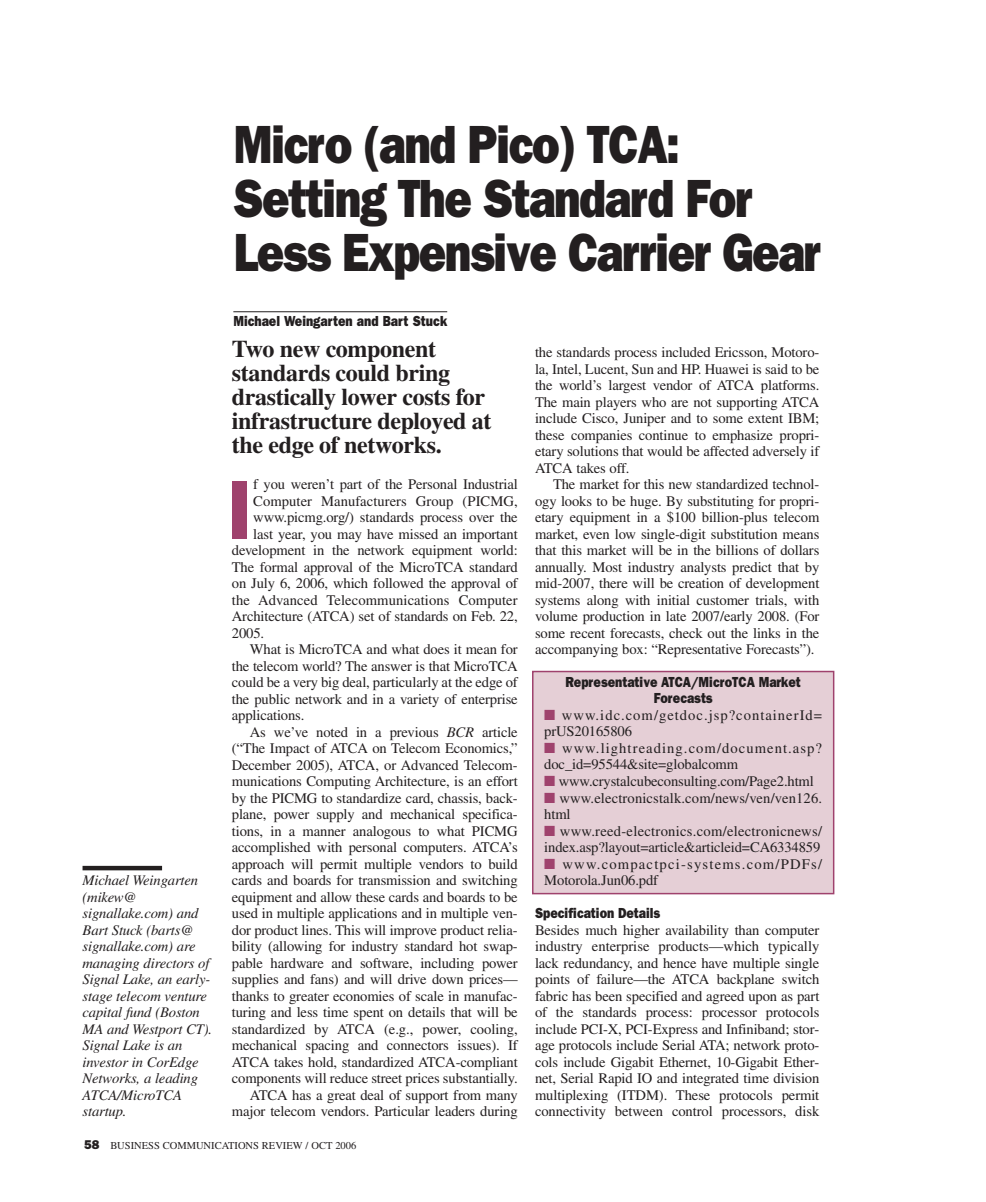
<style>
.page{position:relative;width:986px;height:1202px;background:#fff}
.page>*{position:absolute;margin:0;border:0;box-sizing:border-box;transform-origin:0 0}
.t1{font:800 84px "Franklin Gothic";color:#9f426d;scale:.8 1}
.t2{font:800 54px/54px "Franklin Gothic";letter-spacing:-.03em;color:#231f20;scale:.85 1}
.t3{font:700 24px/24px "Times";letter-spacing:-.015em;color:#231f20}
.t4{font:14.7px/16.5px "Times";letter-spacing:-.01em;color:#231f20;text-align:justify}
.t5{font:italic 14.7px/16.5px "Times";letter-spacing:-.01em;color:#231f20}
.t6{font:14.7px/16.5px "Times";letter-spacing:.07em;color:#231f20}
.t7{font:800 14.7px/16.5px "Franklin Gothic";color:#231f20;text-align:center;scale:.85 1}
.t8{font:14.7px/16.5px "Times";letter-spacing:.08em;color:#231f20}
.t9{font:14.7px/16.5px "Times";letter-spacing:.01em;color:#231f20}
.t10{font:10.5px "Times";color:#231f20}
.s1{font-style:italic}
.s2{color:#9f426d}
.s3{font-family:"Franklin Gothic";font-weight:800;font-size:12.75px}
</style>
<div class="page">
<hr style="left:82px;top:866px;width:80px;height:4px;background:#231f20">
<hr style="left:233px;top:311px;width:214px;height:1px;background:#231f20">
<div style="left:532px;top:671px;width:301px;height:222px;background:#e5cfd6"></div>
<div style="left:532px;top:670px;width:302px;height:224px;border:2px solid #9f426d"></div>
<p class="t5" style="left:82px;top:873px;width:131px">Michael Weingarten (mikew@ signallake.com) and<br>Bart Stuck (barts@ signallake.com) are managing directors of<br>Signal Lake, an early&shy;stage telecom venture capital fund (Boston<br>MA and Westport CT).<br>Signal Lake is an investor in CorEdge<br>Networks, a leading<br>ATCA/MicroTCA startup.</p>
<h2 class="t2" style="left:233px;top:122px;width:693px">Micro (and Pico) TCA:<br>Setting The Standard For<br>Less Expensive Carrier Gear</h2>
<p class="t7" style="left:233px;top:313px;width:253px">Michael Weingarten and Bart Stuck</p>
<h3 class="t3" style="left:232px;top:339px;width:261px">Two new component standards could bring drastically lower costs for infrastructure deployed at the edge of networks.</h3>
<h1 class="t1" style="left:228px;top:481px;width:28px">I</h1>
<p class="t4" style="left:253px;top:477px;width:266px">f you weren’t part of the Personal Industrial</p>
<p class="t4" style="left:253px;top:494px;width:266px">Computer Manufacturers Group (PICMG,</p>
<p class="t4" style="left:253px;top:510px;width:266px">www.picmg.org/) standards process over the</p>
<p class="t4" style="left:253px;top:527px;width:266px">last year, you may have missed an important</p>
<p class="t4" style="left:232px;top:543px;width:287px">development in the network equipment world:</p>
<p class="t4" style="left:232px;top:560px;width:287px">The formal approval of the MicroTCA standard</p>
<p class="t4" style="left:232px;top:576px;width:287px">on July 6, 2006, which followed the approval of</p>
<p class="t4" style="left:232px;top:593px;width:287px">the Advanced Telecommunications Computer</p>
<p class="t4" style="left:232px;top:609px;width:287px">Architecture (ATCA) set of standards on Feb. 22,</p>
<p class="t4" style="left:232px;top:626px;width:34px">2005.</p>
<p class="t4" style="left:250px;top:642px;width:269px">What is MicroTCA and what does it mean for</p>
<p class="t4" style="left:232px;top:659px;width:287px">the telecom world? The answer is that MicroTCA</p>
<p class="t4" style="left:232px;top:675px;width:287px">could be a very big deal, particularly at the edge of</p>
<p class="t4" style="left:232px;top:692px;width:287px">the public network and in a variety of enterprise</p>
<p class="t4" style="left:232px;top:708px;width:74px">applications.</p>
<p class="t4" style="left:250px;top:725px;width:269px">As we’ve noted in a previous <span class="s1">BCR</span> article</p>
<p class="t4" style="left:232px;top:741px;width:287px">(“The Impact of ATCA on Telecom Economics,”</p>
<p class="t4" style="left:232px;top:758px;width:287px">December 2005), ATCA, or Advanced Telecom-</p>
<p class="t4" style="left:232px;top:774px;width:287px">munications Computing Architecture, is an effort</p>
<p class="t4" style="left:232px;top:791px;width:287px">by the PICMG to standardize card, chassis, back-</p>
<p class="t4" style="left:232px;top:807px;width:287px">plane, power supply and mechanical specifica-</p>
<p class="t4" style="left:232px;top:824px;width:287px">tions, in a manner analogous to what PICMG</p>
<p class="t4" style="left:232px;top:840px;width:287px">accomplished with personal computers. ATCA’s</p>
<p class="t4" style="left:232px;top:857px;width:287px">approach will permit multiple vendors to build</p>
<p class="t4" style="left:232px;top:873px;width:287px">cards and boards for transmission and switching</p>
<p class="t4" style="left:232px;top:890px;width:287px">equipment and allow these cards and boards to be</p>
<p class="t4" style="left:232px;top:906px;width:287px">used in multiple applications and in multiple ven-</p>
<p class="t4" style="left:232px;top:923px;width:287px">dor product lines. This will improve product relia-</p>
<p class="t4" style="left:232px;top:939px;width:287px">bility (allowing for industry standard hot swap-</p>
<p class="t4" style="left:232px;top:956px;width:287px">pable hardware and software, including power</p>
<p class="t4" style="left:232px;top:972px;width:287px">supplies and fans) and will drive down prices—</p>
<p class="t4" style="left:232px;top:989px;width:287px">thanks to greater economies of scale in manufac-</p>
<p class="t4" style="left:232px;top:1005px;width:287px">turing and less time spent on details that will be</p>
<p class="t4" style="left:232px;top:1022px;width:287px">standardized by ATCA (e.g., power, cooling,</p>
<p class="t4" style="left:232px;top:1038px;width:287px">mechanical spacing and connectors issues). If</p>
<p class="t4" style="left:232px;top:1055px;width:287px">ATCA takes hold, standardized ATCA-compliant</p>
<p class="t4" style="left:232px;top:1071px;width:287px">components will reduce street prices substantially.</p>
<p class="t4" style="left:250px;top:1088px;width:269px">ATCA has a great deal of support from many</p>
<p class="t4" style="left:232px;top:1104px;width:287px">major telecom vendors. Particular leaders during</p>
<p class="t4" style="left:535px;top:345px;width:286px">the standards process included Ericsson, Motoro&shy;la, Intel, Lucent, Sun and HP. Huawei is said to be the world’s largest vendor of ATCA platforms.<br>The main players who are not supporting ATCA include Cisco, Juniper and to some extent IBM; these companies continue to emphasize propri&shy;etary solutions that would be affected adversely if ATCA takes off.</p>
<p class="t4" style="left:535px;top:477px;width:286px;text-indent:18px">The market for this new standardized technol&shy;ogy looks to be huge. By substituting for propri&shy;etary equipment in a $100 billion-plus telecom market, even low single-digit substitution means that this market will be in the billions of dollars annually. Most industry analysts predict that by mid-2007, there will be creation of development systems along with initial customer trials, with volume production in late 2007/early 2008. (For some recent forecasts, check out the links in the accompanying box: “Representative Forecasts”).</p>
<p class="t7" style="left:565px;top:675px;width:278px">Representative ATCA/MicroTCA Market<br>Forecasts</p>
<p class="t6" style="left:544px;top:708px;width:279px"><span class="s2">■</span> www.idc.com/getdoc.jsp?containerId= prUS20165806</p>
<p class="t6" style="left:544px;top:741px;width:279px"><span class="s2">■</span> www.lightreading.com/document.asp? doc_id=95544&amp;site=globalcomm</p>
<p class="t4" style="left:544px;top:774px;width:271px"><span class="s2">■</span> www.crystalcubeconsulting.com/Page2.html</p>
<p class="t9" style="left:544px;top:790px;width:279px"><span class="s2">■</span> www.electronicstalk.com/news/ven/ven126. html</p>
<p class="t4" style="left:544px;top:823px;width:279px"><span class="s2">■</span> www.reed-electronics.com/electronicnews/ index.asp?layout=article&amp;articleid=CA6334859</p>
<p class="t8" style="left:544px;top:856px;width:279px"><span class="s2">■</span> www.compactpci-systems.com/PDFs/<br>Motorola.Jun06.pdf</p>
<p class="t7" style="left:535px;top:906px;width:149px">Specification Details</p>
<p class="t4" style="left:535px;top:923px;width:286px">Besides much higher availability than computer industry enterprise products—which typically lack redundancy, and hence have multiple single points of failure—the ATCA backplane switch fabric has been specified and agreed upon as part of the standards process: processor protocols include PCI-X, PCI-Express and Infiniband; stor&shy;age protocols include Serial ATA; network proto&shy;cols include Gigabit Ethernet, 10-Gigabit Ether&shy;net, Serial Rapid IO and integrated time division multiplexing (ITDM). These protocols permit connectivity between control processors, disk</p>
<p class="t10" style="left:84px;top:1142px;width:274px"><span class="s3">58</span> BUSINESS COMMUNICATIONS REVIEW / OCT 2006</p>
</div>
